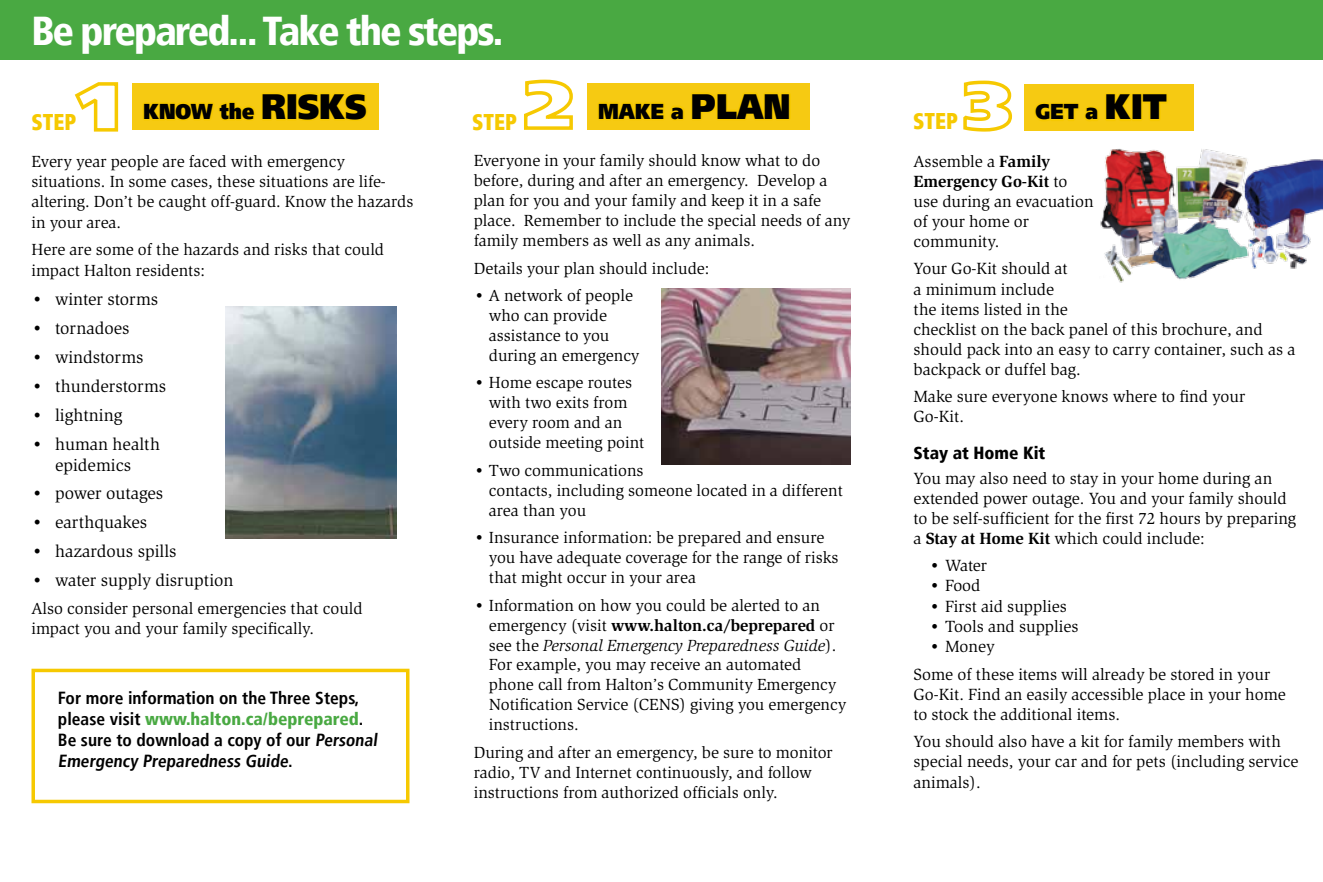
<style>
.page{position:relative;width:1323px;height:882px;background:#fff}
.page>*{position:absolute;margin:0;border:0;box-sizing:border-box;transform-origin:0 0}
.t1{font:900 condensed 40.25px "Frutiger LT";letter-spacing:-.05em;color:#fff}
.t2{font:900 condensed 22.75px "Frutiger LT";color:#f6c901;scale:.9 1}
.t3{font:900 21.53px "Frutiger LT";color:#000;scale:.9 1}
.t4{font:17.5px/21px "Slimbach ITC";color:#000;text-align:center}
.t5{font:700 condensed 17.5px/21px "Frutiger LT";color:#000}
.t6{font:900 condensed 17.5px "Frutiger LT";color:#000}
.t7{font:16.8px/20.1px "Slimbach ITC";color:#000}
.t8{font:16.62px/19.9px "Slimbach ITC";color:#000}
.s1{font-size:35.18px}
.s2{font-weight:900;color:#49a942}
.s3{font-weight:700}
.s4{font-style:italic}
</style>
<div class="page">
<div style="left:32px;top:669px;width:378px;height:134px;border:4px solid #f6c901"></div>
<div style="left:0;top:0;width:1323px;height:59px;background:#49a942"></div>
<img style="left:226px;top:306px;width:170px;height:232px">
<img style="left:1100px;top:149px;width:223px;height:134px">
<svg style="left:74px;top:82px;width:45px;height:50px"></svg>
<svg style="left:524px;top:79px;width:49px;height:51px"></svg>
<svg style="left:963px;top:80px;width:49px;height:52px"></svg>
<div style="left:132px;top:83px;width:247px;height:47px;background:#f6ca12"></div>
<div style="left:587px;top:83px;width:223px;height:47px;background:#f6ca12"></div>
<div style="left:1024px;top:84px;width:170px;height:47px;background:#f6ca12"></div>
<svg style="left:142px;top:92px;width:226px;height:29px"></svg>
<svg style="left:597px;top:92px;width:194px;height:28px"></svg>
<svg style="left:1034px;top:93px;width:134px;height:28px"></svg>
<img style="left:662px;top:289px;width:188px;height:176px">
<h1 class="t1" style="left:32px;top:7px;width:473px">Be prepared... Take the steps.</h1>
<h2 class="t2" style="left:32px;top:108px;width:51px">STEP</h2>
<p class="t3" style="left:143px;top:98px;width:250px">KNOW THE <span class="s1">RISKS</span></p>
<h2 class="t2" style="left:472px;top:108px;width:51px">STEP</h2>
<p class="t3" style="left:598px;top:98px;width:215px">MAKE A <span class="s1">PLAN</span></p>
<h2 class="t2" style="left:913px;top:107px;width:51px">STEP</h2>
<p class="t3" style="left:1035px;top:99px;width:137px">GET A <span class="s1">KIT</span></p>
<p class="t8" style="left:32px;top:151px;width:384px">Every year people are faced with emergency situations. In some cases, these situations are life&shy;altering. Don’t be caught off-guard. Know the hazards in your area.</p>
<p class="t8" style="left:32px;top:240px;width:354px;line-height:21px">Here are some of the hazards and risks that could impact Halton residents:</p>
<p class="t4" style="left:32px;top:289px;width:128px">• winter storms</p>
<p class="t4" style="left:32px;top:318px;width:100px">• tornadoes</p>
<p class="t4" style="left:32px;top:347px;width:114px">• windstorms</p>
<p class="t4" style="left:32px;top:376px;width:136px">• thunderstorms</p>
<p class="t4" style="left:32px;top:405px;width:92px">• lightning</p>
<p class="t4" style="left:32px;top:434px;width:130px">• human health epidemics</p>
<p class="t4" style="left:32px;top:483px;width:133px">• power outages</p>
<p class="t4" style="left:32px;top:512px;width:117px">• earthquakes</p>
<p class="t4" style="left:32px;top:541px;width:147px">• hazardous spills</p>
<p class="t4" style="left:32px;top:570px;width:204px">• water supply disruption</p>
<p class="t8" style="left:32px;top:599px;width:333px">Also consider personal emergencies that could impact you and your family specifically.</p>
<p class="t5" style="left:58px;top:687px;width:323px">For more information on the Three Steps, please visit <span class="s2">www.halton.ca/beprepared</span>.<br>Be sure to download a copy of our Personal Emergency Preparedness Guide.</p>
<p class="t8" style="left:474px;top:151px;width:378px">Everyone in your family should know what to do before, during and after an emergency. Develop a plan for you and your family and keep it in a safe place. Remember to include the special needs of any family members as well as any animals.</p>
<p class="t8" style="left:474px;top:258px;width:237px">Details your plan should include:</p>
<p class="t8" style="left:489px;top:286px;width:152px;text-indent:-15px">• A network of people who can provide assistance to you during an emergency</p>
<p class="t8" style="left:489px;top:373px;width:157px;text-indent:-15px">• Home escape routes with two exits from every room and an outside meeting point</p>
<p class="t8" style="left:489px;top:461px;width:356px;text-indent:-15px">• Two communications<br>contacts, including someone located in a different area than you</p>
<p class="t8" style="left:489px;top:528px;width:351px;text-indent:-15px">• Insurance information: be prepared and ensure you have adequate coverage for the range of risks that might occur in your area</p>
<p class="t8" style="left:489px;top:595px;width:359px;text-indent:-15px">• Information on how you could be alerted to an emergency (visit <span class="s3">www.halton.ca/beprepared</span> or see the <span class="s4">Personal Emergency Preparedness Guide</span>).<br>For example, you may receive an automated phone call from Halton’s Community Emergency Notification Service (CENS) giving you emergency instructions.</p>
<p class="t8" style="left:474px;top:743px;width:361px">During and after an emergency, be sure to monitor radio, TV and Internet continuously, and follow instructions from authorized officials only.</p>
<p class="t7" style="left:914px;top:151px;width:182px">Assemble a <span class="s3">Family<br>Emergency Go-Kit</span> to use during an evacuation of your home or community.</p>
<p class="t7" style="left:914px;top:259px;width:383px">Your Go-Kit should at<br>a minimum include<br>the items listed in the<br>checklist on the back panel of this brochure, and should pack into an easy to carry container, such as a backpack or duffel bag.</p>
<p class="t7" style="left:914px;top:387px;width:333px">Make sure everyone knows where to find your<br>Go-Kit.</p>
<p class="t6" style="left:914px;top:442px;width:133px">Stay at Home Kit</p>
<p class="t7" style="left:914px;top:468px;width:384px">You may also need to stay in your home during an extended power outage. You and your family should to be self-sufficient for the first 72 hours by preparing a <span class="s3">Stay at Home Kit</span> which could include:</p>
<p class="t7" style="left:929px;top:556px;width:59px">• Water</p>
<p class="t7" style="left:929px;top:576px;width:53px">• Food</p>
<p class="t7" style="left:929px;top:596px;width:139px">• First aid supplies</p>
<p class="t7" style="left:929px;top:616px;width:151px">• Tools and supplies</p>
<p class="t7" style="left:914px;top:632px;width:358px;line-height:28px;text-indent:16px">• Money<br>Some of these items will already be stored in your</p>
<p class="t7" style="left:914px;top:684px;width:374px">Go-Kit. Find an easily accessible place in your home to stock the additional items.</p>
<p class="t7" style="left:914px;top:732px;width:387px">You should also have a kit for family members with special needs, your car and for pets (including service animals).</p>
</div>
